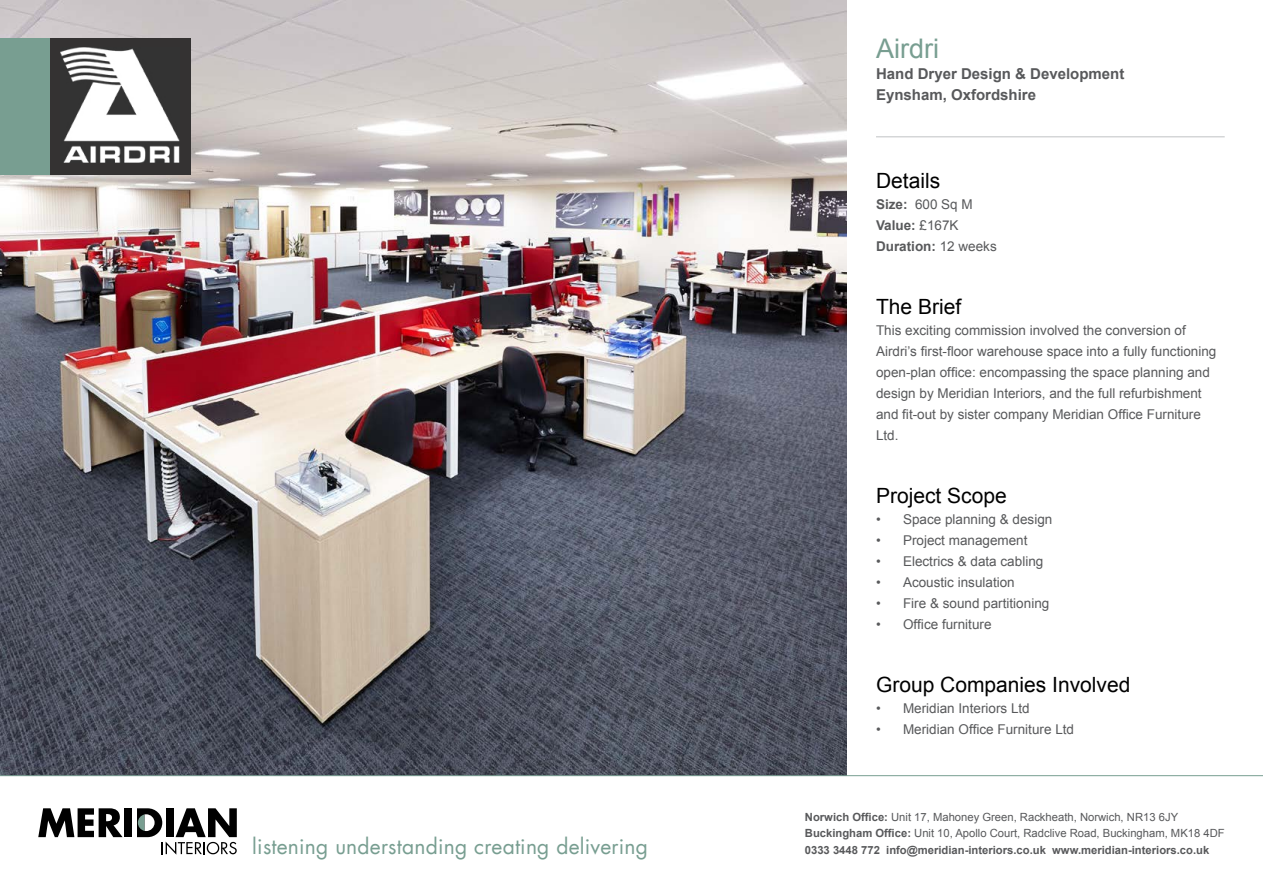
<style>
.page{position:relative;width:1263px;height:893px;background:#fff}
.page>*{position:absolute;margin:0;border:0;box-sizing:border-box;transform-origin:0 0}
.t1{font:27px "Arial";color:#789e91}
.t2{font:21px "Arial";color:#000}
.t3{font:21px "Futura LT";letter-spacing:.01em;color:#789e91}
.t4{font:700 15px/21px "Arial";color:#58595b}
.t5{font:13.5px/21px "Arial";color:#58595b}
.t6{font:700 13.5px/21px "Arial";color:#58595b}
.t7{font:700 11.25px/16.5px "Arial";color:#58595b}
.s1{font-weight:400}
</style>
<div class="page">
<img style="left:0;top:0;width:846px;height:775px">
<hr style="left:876px;top:137px;width:349px;height:1px;background:#c0c2c4">
<div style="left:0;top:38px;width:50px;height:136px;background:#789e91"></div>
<div style="left:50px;top:38px;width:140px;height:136px;background:#343232"></div>
<img style="left:60px;top:48px;width:120px;height:115px">
<svg style="left:0;top:775px;width:1263px;height:63px"></svg>
<svg style="left:38px;top:808px;width:85px;height:29px"></svg>
<div style="left:125px;top:808px;width:7px;height:29px;background:#000"></div>
<svg style="left:137px;top:808px;width:100px;height:47px"></svg>
<h2 class="t3" style="left:252px;top:833px;width:397px">listening understanding creating delivering</h2>
<h1 class="t1" style="left:876px;top:31px;width:64px">Airdri</h1>
<p class="t4" style="left:876px;top:63px;width:250px">Hand Dryer Design &amp; Development<br>Eynsham, Oxfordshire</p>
<h2 class="t2" style="left:876px;top:167px;width:66px">Details</h2>
<p class="t6" style="left:876px;top:194px;width:122px">Size: <span class="s1">600 Sq M<br></span>Value: <span class="s1">£167K<br></span>Duration: <span class="s1">12 weeks</span></p>
<h2 class="t2" style="left:876px;top:293px;width:87px">The Brief</h2>
<p class="t5" style="left:876px;top:320px;width:342px">This exciting commission involved the conversion of Airdri’s first-floor warehouse space into a fully functioning open-plan office: encompassing the space planning and design by Meridian Interiors, and the full refurbishment and fit-out by sister company Meridian Office Furniture Ltd.</p>
<h2 class="t2" style="left:876px;top:482px;width:132px">Project Scope</h2>
<p class="t5" style="left:876px;top:509px;width:178px">• Space planning &amp; design</p>
<p class="t5" style="left:876px;top:530px;width:153px">• Project management</p>
<p class="t5" style="left:876px;top:551px;width:169px">• Electrics &amp; data cabling</p>
<p class="t5" style="left:876px;top:572px;width:140px">• Acoustic insulation</p>
<p class="t5" style="left:876px;top:593px;width:175px">• Fire &amp; sound partitioning</p>
<p class="t5" style="left:876px;top:614px;width:117px">• Office furniture</p>
<h2 class="t2" style="left:876px;top:671px;width:256px">Group Companies Involved</h2>
<p class="t5" style="left:876px;top:698px;width:155px">• Meridian Interiors Ltd</p>
<p class="t5" style="left:876px;top:719px;width:200px">• Meridian Office Furniture Ltd</p>
<p class="t7" style="left:805px;top:809px;width:421px">Norwich Office: <span class="s1">Unit 17, Mahoney Green, Rackheath, Norwich, NR13 6JY<br></span>Buckingham Office: <span class="s1">Unit 10, Apollo Court, Radclive Road, Buckingham, MK18 4DF<br></span>0333 3448 772 info@meridian-interiors.co.uk www.meridian-interiors.co.uk</p>
</div>
